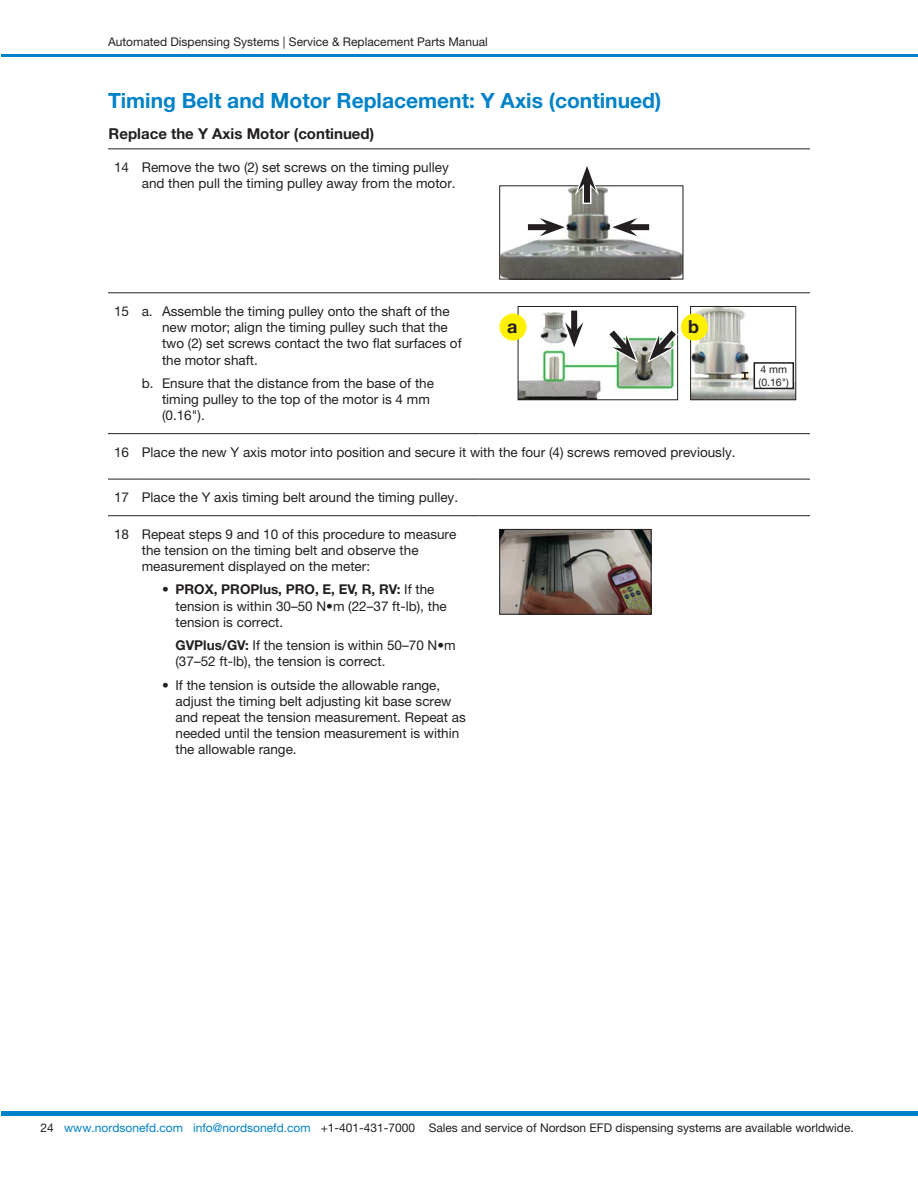
<style>
.page{position:relative;width:918px;height:1188px;background:#fff}
.page>*{position:absolute;margin:0;border:0;box-sizing:border-box;transform-origin:0 0}
.EFD-Head-Lev2_contd{font:700 21px "Helvetica Neue LT Pro";color:#0082c8}
.EFD-Callout_-12CB{font:700 18px "Helvetica Neue LT Pro";color:#231f20}
.EFD-Head-Lev4{font:700 15px "Helvetica Neue LT Pro";color:#231f20}
.EFD-TableText-9L{font:13.5px/16.2px "Helvetica Neue LT Pro";color:#231f20}
.EFD-TableIndent-0_3125-9L{font:13.5px/16.2px "Helvetica Neue LT Pro";color:#231f20}
.t1{font:12px "Helvetica Neue LT Pro";color:#231f20}
.EFD-Callout-7C{font:10.5px/12.6px "Helvetica Neue LT Pro";color:#231f20}
.s1{font-weight:700}
.s2{color:#0082c8}
</style>
<div class="page">
<hr style="left:1px;top:54px;width:917px;height:2px;background:#0082c8">
<hr style="left:1px;top:1112px;width:917px;height:4px;background:#0082c8">
<hr style="left:108px;top:292px;width:34px;height:1px;background:#231f20">
<hr style="left:142px;top:292px;width:337px;height:1px;background:#231f20">
<hr style="left:479px;top:292px;width:331px;height:1px;background:#231f20">
<hr style="left:108px;top:433px;width:34px;height:1px;background:#231f20">
<hr style="left:108px;top:148px;width:34px;height:1px;background:#231f20">
<hr style="left:108px;top:479px;width:34px;height:1px;background:#231f20">
<hr style="left:108px;top:515px;width:34px;height:1px;background:#231f20">
<hr style="left:142px;top:148px;width:337px;height:1px;background:#231f20">
<hr style="left:479px;top:148px;width:331px;height:1px;background:#231f20">
<hr style="left:142px;top:433px;width:337px;height:1px;background:#231f20">
<hr style="left:479px;top:433px;width:331px;height:1px;background:#231f20">
<hr style="left:142px;top:479px;width:337px;height:1px;background:#231f20">
<hr style="left:479px;top:479px;width:331px;height:1px;background:#231f20">
<hr style="left:142px;top:515px;width:337px;height:1px;background:#231f20">
<hr style="left:479px;top:515px;width:331px;height:1px;background:#231f20">
<img style="left:502px;top:188px;width:179px;height:89px">
<div style="left:500px;top:186px;width:183px;height:93px;border:1px solid #231f20"></div>
<div style="left:527px;top:223px;width:22px;height:9px;background:#d9d8d8"></div>
<div style="left:528px;top:224px;width:22px;height:6px;background:#231f20"></div>
<svg style="left:535px;top:215px;width:33px;height:24px"></svg>
<svg style="left:642px;top:223px;width:9px;height:9px"></svg>
<div style="left:627px;top:224px;width:22px;height:6px;background:#231f20"></div>
<svg style="left:609px;top:215px;width:33px;height:24px"></svg>
<div style="left:583px;top:182px;width:9px;height:22px;background:#fff"></div>
<div style="left:584px;top:181px;width:6px;height:22px;background:#231f20"></div>
<svg style="left:575px;top:166px;width:24px;height:29px"></svg>
<img style="left:520px;top:312px;width:156px;height:86px">
<div style="left:518px;top:306px;width:160px;height:94px;border:1px solid #231f20"></div>
<img style="left:692px;top:308px;width:102px;height:90px">
<div style="left:690px;top:306px;width:106px;height:94px;border:1px solid #231f20"></div>
<svg style="left:570px;top:310px;width:9px;height:8px"></svg>
<div style="left:571px;top:311px;width:6px;height:22px;background:#231f20"></div>
<svg style="left:562px;top:318px;width:24px;height:33px"></svg>
<div style="left:754px;top:363px;width:39px;height:25px;background:#fff"></div>
<div style="left:754px;top:362px;width:40px;height:27px;border:2px solid #231f20"></div>
<div style="left:500px;top:314px;width:26px;height:27px;background:#fff101;border-radius:50%"></div>
<div style="left:681px;top:314px;width:27px;height:27px;background:#fff101;border-radius:50%"></div>
<svg style="left:647px;top:319px;width:40px;height:44px"></svg>
<svg style="left:598px;top:319px;width:40px;height:44px"></svg>
<svg style="left:741px;top:372px;width:7px;height:8px"></svg>
<img style="left:502px;top:531px;width:147px;height:81px">
<div style="left:500px;top:529px;width:151px;height:85px;border:1px solid #231f20"></div>
<p class="t1" style="left:108px;top:35px;width:381px">Automated Dispensing Systems | Service &amp; Replacement Parts Manual</p>
<p class="EFD-Head-Lev2_contd" style="left:108px;top:87px;width:555px">Timing Belt and Motor Replacement: Y Axis (continued)</p>
<p class="EFD-Head-Lev4" style="left:109px;top:124px;width:267px">Replace the Y Axis Motor (continued)</p>
<p class="EFD-TableText-9L" style="left:114px;top:159px;width:17px">14</p>
<p class="EFD-TableText-9L" style="left:142px;top:159px;width:315px">Remove the two (2) set screws on the timing pulley and then pull the timing pulley away from the motor.</p>
<p class="EFD-TableText-9L" style="left:114px;top:303px;width:17px">15</p>
<p class="EFD-TableText-9L" style="left:162px;top:303px;width:301px;text-indent:-20px">a. Assemble the timing pulley onto the shaft of the new motor; align the timing pulley such that the two (2) set screws contact the two flat surfaces of the motor shaft.</p>
<p class="EFD-TableText-9L" style="left:162px;top:375px;width:274px;text-indent:-20px">b. Ensure that the distance from the base of the timing pulley to the top of the motor is 4 mm (0.16").</p>
<p class="EFD-Callout_-12CB" style="left:507px;top:316px;width:12px">a</p>
<p class="EFD-Callout_-12CB" style="left:688px;top:316px;width:12px">b</p>
<p class="EFD-TableText-9L" style="left:114px;top:444px;width:17px">16</p>
<p class="EFD-TableText-9L" style="left:142px;top:444px;width:595px">Place the new Y axis motor into position and secure it with the four (4) screws removed previously.</p>
<p class="EFD-TableText-9L" style="left:114px;top:489px;width:17px">17</p>
<p class="EFD-TableText-9L" style="left:142px;top:489px;width:318px">Place the Y axis timing belt around the timing pulley.</p>
<p class="EFD-TableText-9L" style="left:114px;top:526px;width:17px">18</p>
<p class="EFD-TableText-9L" style="left:142px;top:526px;width:316px">Repeat steps 9 and 10 of this procedure to measure the tension on the timing belt and observe the measurement displayed on the meter:</p>
<p class="EFD-TableText-9L" style="left:176px;top:581px;width:273px;text-indent:-14px">• <span class="s1">PROX, PROPlus, PRO, E, EV, R, RV:</span> If the tension is within 30–50 N•m (22–37 ft‑lb), the tension is correct.</p>
<p class="EFD-TableIndent-0_3125-9L" style="left:176px;top:637px;width:282px"><span class="s1">GVPlus/GV:</span> If the tension is within 50–70 N•m (37–52 ft‑lb), the tension is correct.</p>
<p class="EFD-TableText-9L" style="left:176px;top:676px;width:292px;text-indent:-14px">• If the tension is outside the allowable range, adjust the timing belt adjusting kit base screw and repeat the tension measurement. Repeat as needed until the tension measurement is within the allowable range.</p>
<p class="EFD-Callout-7C" style="left:759px;top:363px;width:32px">4 mm (0.16")</p>
<p class="t1" style="left:41px;top:1121px;width:815px">24 <span class="s2">www.nordsonefd.com info@nordsonefd.com</span> +1-401-431-7000 Sales and service of Nordson EFD dispensing systems are available worldwide.</p>
</div>
